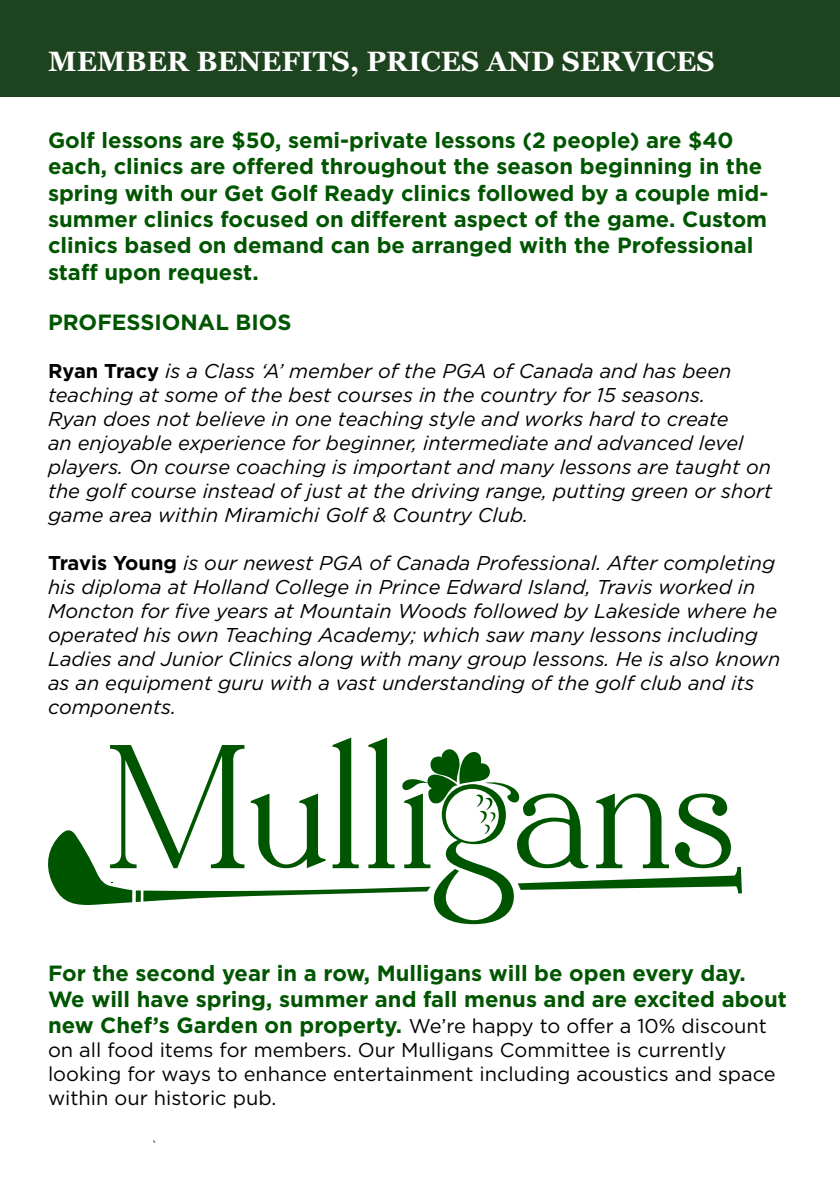
<style>
.page{position:relative;width:840px;height:1191px;background:#fff}
.page>*{position:absolute;margin:0;border:0;box-sizing:border-box;transform-origin:0 0}
.t1{font:700 28px "Georgia";color:#fff}
.t2{font:700 22px/26.4px "Gotham";color:#050}
.t3{font:italic 20px/24px "Gotham";color:#000}
.t4{font:20px/24px "Gotham";color:#000}
.s1{font-weight:700;font-style:normal}
.s2{font-weight:700;font-size:22px;color:#050}
</style>
<div class="page">
<div style="left:0;top:0;width:840px;height:97px;background:#1e441f"></div>
<svg style="left:48px;top:737px;width:694px;height:187px"></svg>
<h1 class="t1" style="left:48px;top:40px;width:668px">MEMBER BENEFITS, PRICES AND SERVICES</h1>
<p class="t2" style="left:48px;top:127px;width:721px">Golf lessons are $50, semi-private lessons (2 people) are $40 each, clinics are offered throughout the season beginning in the spring with our Get Golf Ready clinics followed by a couple mid&shy;summer clinics focused on different aspect of the game. Custom clinics based on demand can be arranged with the Professional staff upon request.</p>
<p class="t2" style="left:48px;top:309px;width:121px">Profession</p>
<p class="t2" style="left:198px;top:309px;width:95px">al Bios</p>
<p class="t3" style="left:48px;top:359px;width:725px"><span class="s1">Ryan Tracy</span> is a Class ‘A’ member of the PGA of Canada and has been teaching at some of the best courses in the country for 15 seasons.<br>Ryan does not believe in one teaching style and works hard to create<br>an enjoyable experience for beginner, intermediate and advanced level players. On course coaching is important and many lessons are taught on the golf course instead of just at the driving range, putting green or short game area within Miramichi Golf &amp; Country Club.</p>
<p class="t3" style="left:48px;top:551px;width:734px"><span class="s1">Travis Young</span> is our newest PGA of Canada Professional. After completing his diploma at Holland College in Prince Edward Island, Travis worked in Moncton for five years at Mountain Woods followed by Lakeside where he operated his own Teaching Academy; which saw many lessons including Ladies and Junior Clinics along with many group lessons. He is also known as an equipment guru with a vast understanding of the golf club and its components.</p>
<p class="t2" style="left:48px;top:959px;width:740px">For the second year in a row, Mulligans will be open every day.<br>We will have spring, summer and fall menus and are excited about</p>
<p class="t4" style="left:48px;top:1014px;width:729px"><span class="s2">new Chef’s Garden on property.</span> We’re happy to offer a 10% discount on all food items for members. Our Mulligans Committee is currently looking for ways to enhance entertainment including acoustics and space within our historic pub.</p>
</div>
